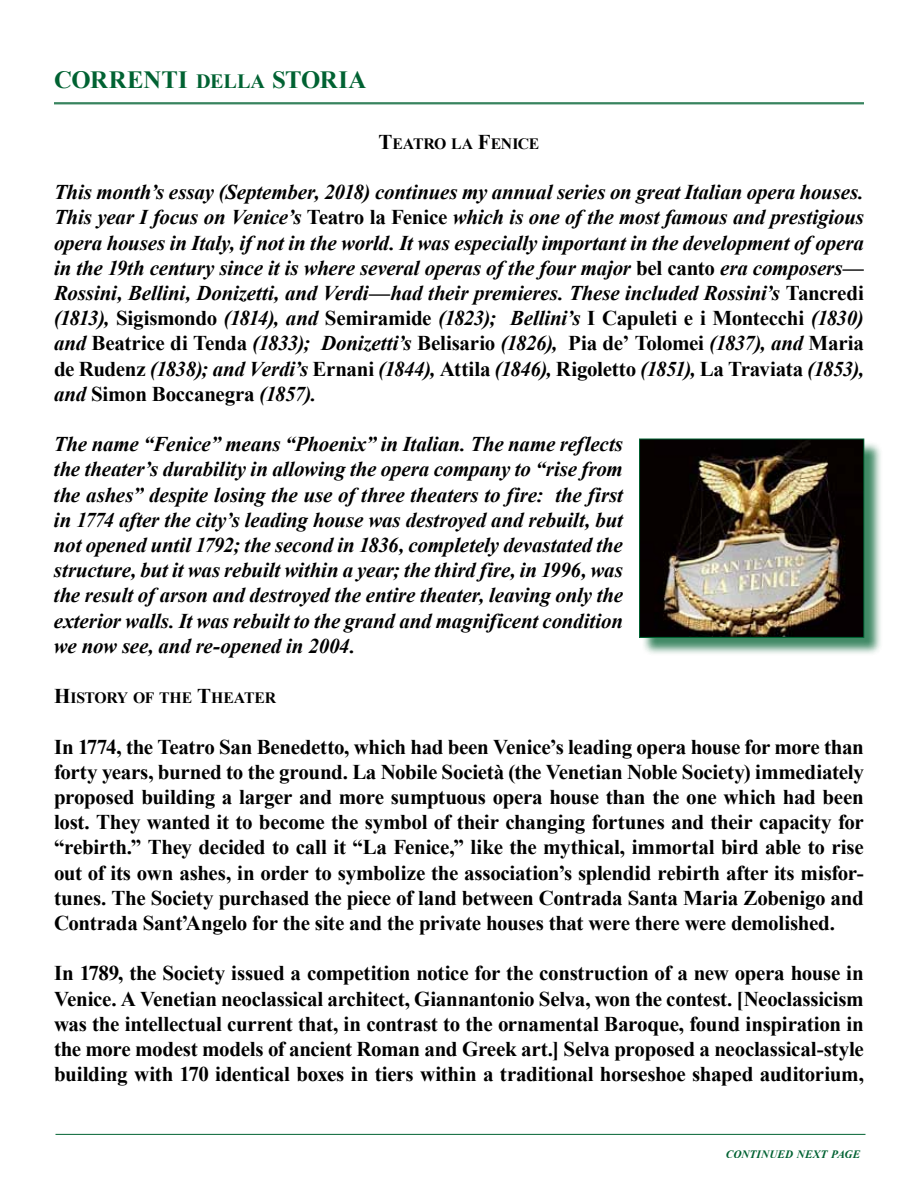
<style>
.page{position:relative;width:918px;height:1188px;background:#fff}
.page>*{position:absolute;margin:0;border:0;box-sizing:border-box;transform-origin:0 0}
.t1{font:700 24.75px "Times New Roman";color:#006232}
.t2{font:italic 700 21px/25.2px "Times New Roman";letter-spacing:-.01em;color:#000;text-align:justify}
.t3{font:700 21px/25.2px "Times New Roman";letter-spacing:-.015em;color:#000;text-align:justify}
.t4{font:700 15.75px "Times New Roman";letter-spacing:-.015em;color:#000}
.t5{font:italic 700 11.25px "Times New Roman";letter-spacing:.01em;color:#006232}
.s1{font-size:20.25px}
.s2{font-size:21px}
.s3{font-style:normal}
</style>
<div class="page">
<hr style="left:54px;top:103px;width:810px;height:1px;background:#006232">
<hr style="left:54px;top:104px;width:810px;height:1px;background:#006232">
<hr style="left:56px;top:1134px;width:810px;height:1px;background:#006232">
<div style="left:642px;top:441px;width:240px;height:215px;background:#006232;opacity:.75"></div>
<img style="left:641px;top:441px;width:221px;height:195px">
<div style="left:639px;top:439px;width:225px;height:199px;border:1px solid #006232"></div>
<p class="t1" style="left:54px;top:66px;width:314px">CORRENTI <span class="s1">DELLA</span> STORIA</p>
<p class="t4" style="left:379px;top:135px;width:162px"><span class="s2">T</span>EATRO LA <span class="s2">F</span>ENICE</p>
<p class="t2" style="left:54px;top:179px;width:811px">This month’s essay (September, 2018) continues my annual series on great Italian opera houses.<br>This year I focus on Venice’s <span class="s3">Teatro la Fenice</span> which is one of the most famous and prestigious opera houses in Italy, if not in the world. It was especially important in the development of opera in the 19th century since it is where several operas of the four major <span class="s3">bel canto</span> era composers— Rossini, Bellini, Donizetti, and Verdi—had their premieres. These included Rossini’s <span class="s3">Tancredi </span>(1813), <span class="s3">Sigismondo</span> (1814), and <span class="s3">Semiramide</span> (1823); Bellini’s <span class="s3">I Capuleti e i Montecchi</span> (1830) and <span class="s3">beatrice di Tenda</span> (1833); Donizetti’s <span class="s3">belisario</span> (1826), <span class="s3">Pia de’ Tolomei</span> (1837), and <span class="s3">Maria de Rudenz</span> (1838); and Verdi’s <span class="s3">Ernani</span> (1844), <span class="s3">Attila</span> (1846), <span class="s3">Rigoletto</span> (1851), <span class="s3">La Traviata</span> (1853), and <span class="s3">Simon boccanegra</span> (1857).</p>
<p class="t2" style="left:54px;top:431px;width:571px">The name “Fenice” means “Phoenix” in Italian. The name reflects the theater’s durability in allowing the opera company to “rise from the ashes” despite losing the use of three theaters to fire: the first in 1774 after the city’s leading house was destroyed and rebuilt, but not opened until 1792; the second in 1836, completely devastated the structure, but it was rebuilt within a year; the third fire, in 1996, was the result of arson and destroyed the entire theater, leaving only the exterior walls. It was rebuilt to the grand and magnificent condition we now see, and re-opened in 2004.</p>
<p class="t4" style="left:54px;top:689px;width:224px"><span class="s2">H</span>ISTORY OF THE <span class="s2">T</span>HEATER</p>
<p class="t3" style="left:54px;top:734px;width:811px">In 1774, the Teatro San benedetto, which had been Venice’s leading opera house for more than forty years, burned to the ground. La Nobile Società (the Venetian Noble Society) immediately proposed building a larger and more sumptuous opera house than the one which had been lost. They wanted it to become the symbol of their changing fortunes and their capacity for “rebirth.” They decided to call it “La Fenice,” like the mythical, immortal bird able to rise out of its own ashes, in order to symbolize the association’s splendid rebirth after its misfor&shy;tunes. The Society purchased the piece of land between Contrada Santa Maria Zobenigo and Contrada Sant’Angelo for the site and the private houses that were there were demolished.</p>
<p class="t3" style="left:54px;top:961px;width:811px">In 1789, the Society issued a competition notice for the construction of a new opera house in Venice. A Venetian neoclassical architect, Giannantonio Selva, won the contest. [Neoclassicism was the intellectual current that, in contrast to the ornamental baroque, found inspiration in the more modest models of ancient Roman and Greek art.] Selva proposed a neoclassical-style building with 170 identical boxes in tiers within a traditional horseshoe shaped auditorium,</p>
<p class="t5" style="left:726px;top:1148px;width:136px">CONTINUED NEXT PAGE</p>
</div>
